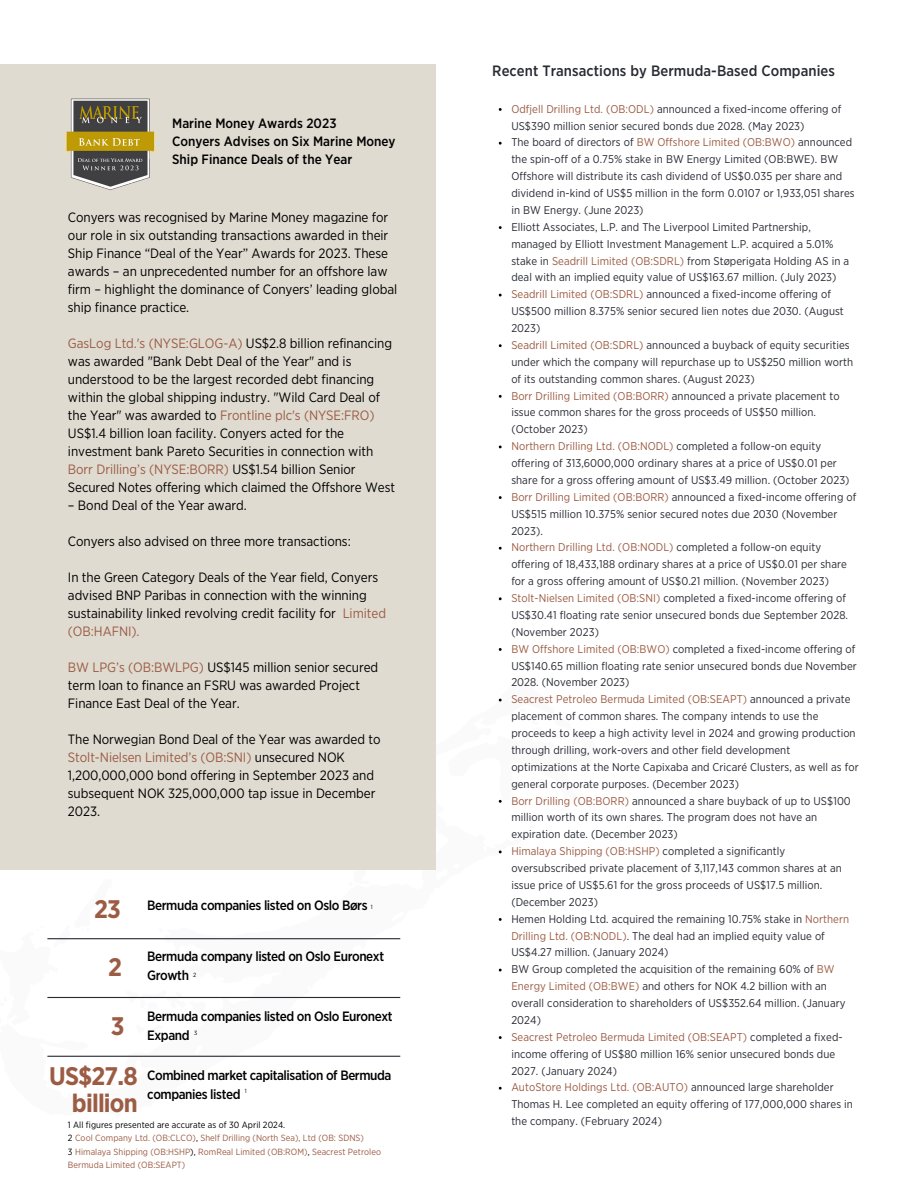
<style>
.page{position:relative;width:918px;height:1188px;background:#fff}
.page>*{position:absolute;margin:0;border:0;box-sizing:border-box;transform-origin:0 0}
.t1{font:700 25.5px/27px "Gotham Narrow";letter-spacing:-.03em;color:#9c5c44;text-align:right}
.t2{font:500 15px "Gotham Narrow";letter-spacing:.005em;color:#292b33}
.t3{font:13.5px/18px "Gotham Narrow";letter-spacing:-.005em;color:#000}
.t4{font:500 13.5px/19.2px "Gotham Narrow";letter-spacing:-.03em;color:#000}
.t5{font:500 13.5px/18px "Gotham Narrow";color:#000}
.t6{font:11.25px/16.8px "Gotham Narrow";letter-spacing:.005em;color:#292b33}
.t7{font:9px/13.5px "Gotham Narrow";letter-spacing:.005em;color:#9c5c44}
.t8{font:9px "Gotham Narrow";letter-spacing:.005em;color:#000}
.t9{font:6px "Gotham Narrow";color:#000}
.s1{color:#9c5c44}
.s2{color:#000}
</style>
<div class="page">
<svg style="left:0;top:698px;width:502px;height:391px"></svg>
<div style="left:0;top:64px;width:436px;height:805px;background:#dfdbd1"></div>
<hr style="left:47px;top:938px;width:353px;height:1px;background:#292b33">
<hr style="left:47px;top:997px;width:353px;height:1px;background:#292b33">
<hr style="left:47px;top:1056px;width:353px;height:1px;background:#292b33">
<img style="left:62px;top:98px;width:96px;height:93px">
<h1 class="t5" style="left:172px;top:115px;width:225px">Marine Money Awards 2023<br>Conyers Advises on Six Marine Money<br>Ship Finance Deals of the Year</h1>
<p class="t3" style="left:68px;top:209px;width:331px">Conyers was recognised by Marine Money magazine for our role in six outstanding transactions awarded in their Ship Finance “Deal of the Year” Awards for 2023. These awards – an unprecedented number for an offshore law firm – highlight the dominance of Conyers’ leading global ship finance practice.</p>
<p class="t3" style="left:68px;top:335px;width:329px"><span class="s1">GasLog Ltd.'s (NYSE:GLOG-A)</span> US$2.8 billion refinancing was awarded "Bank Debt Deal of the Year" and is understood to be the largest recorded debt financing within the global shipping industry. "Wild Card Deal of the Year" was awarded to <span class="s1">Frontline plc's (NYSE:FRO)<br></span>US$1.4 billion loan facility. Conyers acted for the investment bank Pareto Securities in connection with <span class="s1">Borr Drilling’s (NYSE:BORR)</span> US$1.54 billion Senior Secured Notes offering which claimed the Offshore West</p>
<p class="t3" style="left:68px;top:497px;width:180px">– Bond Deal of the Year award.</p>
<p class="t3" style="left:68px;top:533px;width:284px">Conyers also advised on three more transactions:</p>
<p class="t3" style="left:68px;top:569px;width:320px">In the Green Category Deals of the Year field, Conyers advised BNP Paribas in connection with the winning sustainability linked revolving credit facility for <span class="s1">Limited (OB:HAFNI).</span></p>
<p class="t3" style="left:68px;top:659px;width:312px"><span class="s1">BW LPG’s (OB:BWLPG)</span> US$145 million senior secured term loan to finance an FSRU was awarded Project<br>Finance East Deal of the Year.</p>
<p class="t3" style="left:68px;top:731px;width:314px">The Norwegian Bond Deal of the Year was awarded to<br><span class="s1">Stolt-Nielsen Limited’s (OB:SNI)</span> unsecured NOK</p>
<p class="t3" style="left:68px;top:767px;width:309px;text-align:justify">1,200,000,000 bond offering in September 2023 and subsequent NOK 325,000,000 tap issue in December 2023.</p>
<p class="t1" style="left:94px;top:897px;width:28px">23</p>
<h2 class="t4" style="left:147px;top:897px;width:222px">Bermuda companies listed on Oslo Børs</h2>
<p class="t9" style="left:371px;top:904px;width:3px">1</p>
<p class="t4" style="left:147px;top:947px;width:238px">Bermuda company listed on Oslo Euronext</p>
<h2 class="t1" style="left:108px;top:955px;width:15px">2</h2>
<p class="t4" style="left:147px;top:966px;width:43px">Growth</p>
<p class="t4" style="left:147px;top:1007px;width:247px">Bermuda companies listed on Oslo Euronext</p>
<h2 class="t9" style="left:193px;top:972px;width:5px">2</h2>
<p class="t1" style="left:111px;top:1014px;width:15px">3</p>
<p class="t4" style="left:147px;top:1027px;width:44px">Expand</p>
<h2 class="t4" style="left:147px;top:1066px;width:246px">Combined market capitalisation of Bermuda companies listed</h2>
<p class="t9" style="left:194px;top:1030px;width:5px">3</p>
<p class="t1" style="left:49px;top:1064px;width:90px">US$27.8 billion</p>
<p class="t9" style="left:245px;top:1089px;width:3px">1</p>
<p class="t8" style="left:68px;top:1120px;width:219px">1 All figures presented are accurate as of 30 April 2024.</p>
<p class="t7" style="left:68px;top:1132px;width:298px"><span class="s2">2</span> Cool Company Ltd. (OB:CLCO)<span class="s2">,</span> Shelf Drilling (North Sea), Ltd (OB: SDNS)</p>
<p class="t7" style="left:68px;top:1145px;width:315px"><span class="s2">3</span> Himalaya Shipping (OB:HSHP<span class="s2">),</span> RomReal Limited (OB:ROM)<span class="s2">,</span> Seacrest Petroleo<br>Bermuda Limited (OB:SEAPT)</p>
<h2 class="t2" style="left:492px;top:64px;width:344px">Recent Transactions by Bermuda-Based Companies</h2>
<h2 class="t6" style="left:511px;top:101px;width:332px"><span class="s1">Odfjell Drilling Ltd. (OB:ODL)</span> announced a fixed-income offering of<br>US$390 million senior secured bonds due 2028. (May 2023)</h2>
<h2 class="t6" style="left:511px;top:135px;width:345px">The board of directors of <span class="s1">BW Offshore Limited (OB:BWO)</span> announced the spin-off of a 0.75% stake in BW Energy Limited (OB:BWE). BW Offshore will distribute its cash dividend of US$0.035 per share and dividend in-kind of US$5 million in the form 0.0107 or 1,933,051 shares in BW Energy. (June 2023)</h2>
<h2 class="t6" style="left:511px;top:219px;width:339px">Elliott Associates, L.P. and The Liverpool Limited Partnership, managed by Elliott Investment Management L.P. acquired a 5.01% stake in <span class="s1">Seadrill Limited (OB:SDRL)</span> from Støperigata Holding AS in a deal with an implied equity value of US$163.67 million. (July 2023)</h2>
<h2 class="t6" style="left:511px;top:287px;width:334px"><span class="s1">Seadrill Limited (OB:SDRL)</span> announced a fixed-income offering of<br>US$500 million 8.375% senior secured lien notes due 2030. (August<br>2023)</h2>
<h2 class="t6" style="left:511px;top:337px;width:343px"><span class="s1">Seadrill Limited (OB:SDRL)</span> announced a buyback of equity securities under which the company will repurchase up to US$250 million worth of its outstanding common shares. (August 2023)</h2>
<h2 class="t6" style="left:511px;top:388px;width:330px"><span class="s1">Borr Drilling Limited (OB:BORR)</span> announced a private placement to issue common shares for the gross proceeds of US$50 million. (October 2023)</h2>
<h2 class="t6" style="left:511px;top:438px;width:340px"><span class="s1">Northern Drilling Ltd. (OB:NODL)</span> completed a follow-on equity offering of 313,6000,000 ordinary shares at a price of US$0.01 per share for a gross offering amount of US$3.49 million. (October 2023)</h2>
<p class="t6" style="left:511px;top:489px;width:347px"><span class="s1">Borr Drilling Limited (OB:BORR)</span> announced a fixed-income offering of<br>US$515 million 10.375% senior secured notes due 2030 (November<br>2023).</p>
<p class="t6" style="left:511px;top:540px;width:337px"><span class="s1">Northern Drilling Ltd. (OB:NODL)</span> completed a follow-on equity offering of 18,433,188 ordinary shares at a price of US$0.01 per share for a gross offering amount of US$0.21 million. (November 2023)</p>
<p class="t6" style="left:511px;top:590px;width:338px"><span class="s1">Stolt-Nielsen Limited (OB:SNI)</span> completed a fixed-income offering of<br>US$30.41 floating rate senior unsecured bonds due September 2028. (November 2023)</p>
<p class="t6" style="left:511px;top:641px;width:347px;text-align:justify"><span class="s1">BW Offshore Limited (OB:BWO)</span> completed a fixed-income offering of US$140.65 million floating rate senior unsecured bonds due November 2028. (November 2023)</p>
<p class="t6" style="left:511px;top:692px;width:349px"><span class="s1">Seacrest Petroleo Bermuda Limited (OB:SEAPT)</span> announced a private placement of common shares. The company intends to use the proceeds to keep a high activity level in 2024 and growing production through drilling, work-overs and other field development optimizations at the Norte Capixaba and Cricaré Clusters, as well as for general corporate purposes. (December 2023)</p>
<p class="t6" style="left:511px;top:793px;width:341px"><span class="s1">Borr Drilling (OB:BORR)</span> announced a share buyback of up to US$100 million worth of its own shares. The program does not have an expiration date. (December 2023)</p>
<p class="t6" style="left:511px;top:843px;width:332px"><span class="s1">Himalaya Shipping (OB:HSHP)</span> completed a significantly oversubscribed private placement of 3,117,143 common shares at an issue price of US$5.61 for the gross proceeds of US$17.5 million. (December 2023)</p>
<p class="t6" style="left:511px;top:911px;width:339px">Hemen Holding Ltd. acquired the remaining 10.75% stake in <span class="s1">Northern<br>Drilling Ltd. (OB:NODL)</span>. The deal had an implied equity value of<br>US$4.27 million. (January 2024)</p>
<p class="t6" style="left:511px;top:962px;width:336px">BW Group completed the acquisition of the remaining 60% of <span class="s1">BW Energy Limited (OB:BWE)</span> and others for NOK 4.2 billion with an overall consideration to shareholders of US$352.64 million. (January 2024)</p>
<p class="t6" style="left:511px;top:1029px;width:333px"><span class="s1">Seacrest Petroleo Bermuda Limited (OB:SEAPT)</span> completed a fixed&shy;income offering of US$80 million 16% senior unsecured bonds due<br>2027. (January 2024)</p>
<p class="t6" style="left:511px;top:1080px;width:343px"><span class="s1">AutoStore Holdings Ltd. (OB:AUTO)</span> announced large shareholder<br>Thomas H. Lee completed an equity offering of 177,000,000 shares in the company. (February 2024)</p>
</div>
